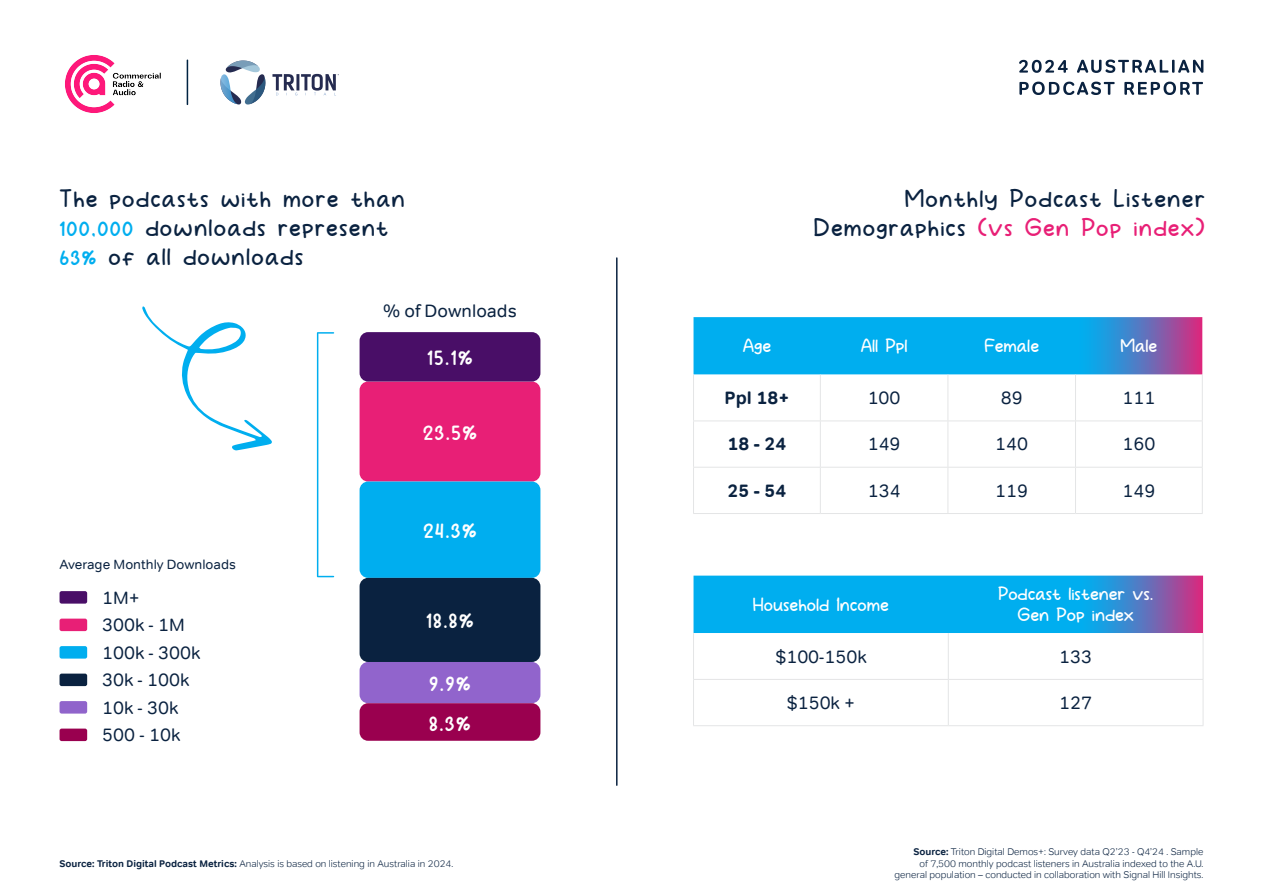
<style>
.page{position:relative;width:1263px;height:893px;background:#fff}
.page>*{position:absolute;margin:0;border:0;box-sizing:border-box;transform-origin:0 0}
.t1{font:24px/28.8px "First School";letter-spacing:.05em;color:#0a2240}
.t2{font:24px/39.6px "First School";letter-spacing:.05em;color:#fff}
.t3{font:18px/27.5px "Tondo";color:#0a2240}
.t4{font:18px/21.6px "First School";color:#fff;text-align:center}
.t5{font:700 18px "Tondo";color:#0a2240}
.t6{font:13.5px "Tondo";color:#0a2240}
.t7{font:300 9.75px/11.7px "Tondo";color:#0a2240;text-align:right}
.s1{color:#00aeef}
.s2{color:#e81f76}
.s3{font-weight:700}
</style>
<div class="page">
<hr style="left:187px;top:60px;width:1px;height:45px;background:#002342">
<svg style="left:220px;top:61px;width:45px;height:44px"></svg>
<svg style="left:272px;top:74px;width:67px;height:21px"></svg>
<svg style="left:1019px;top:82px;width:184px;height:13px"></svg>
<svg style="left:1019px;top:60px;width:184px;height:13px"></svg>
<div style="left:360px;top:662px;width:180px;height:41px;background:#9164cc;border-radius:9px"></div>
<div style="left:360px;top:703px;width:180px;height:38px;background:#9a004f;border-radius:9px"></div>
<div style="left:360px;top:381px;width:180px;height:100px;background:#e81f76;border-radius:9px"></div>
<div style="left:360px;top:481px;width:180px;height:97px;background:#00aeef;border-radius:9px"></div>
<div style="left:360px;top:578px;width:180px;height:84px;background:#0a2240;border-radius:9px"></div>
<div style="left:360px;top:332px;width:180px;height:49px;background:#490e67;border-radius:9px"></div>
<svg style="left:693px;top:317px;width:509px;height:58px;background:#1aa1e3"></svg>
<svg style="left:694px;top:375px;width:508px;height:138px"></svg>
<hr style="left:1202px;top:468px;width:1px;height:45px;background:#e4e5e6">
<hr style="left:1075px;top:513px;width:128px;height:1px;background:#e4e5e6">
<hr style="left:820px;top:513px;width:128px;height:1px;background:#e4e5e6">
<hr style="left:693px;top:468px;width:1px;height:45px;background:#e4e5e6">
<hr style="left:820px;top:468px;width:1px;height:45px;background:#e4e5e6">
<hr style="left:693px;top:513px;width:127px;height:1px;background:#e4e5e6">
<hr style="left:948px;top:467px;width:127px;height:1px;background:#e4e5e6">
<hr style="left:947px;top:468px;width:1px;height:45px;background:#e4e5e6">
<hr style="left:1075px;top:468px;width:1px;height:45px;background:#e4e5e6">
<hr style="left:948px;top:513px;width:127px;height:1px;background:#e4e5e6">
<hr style="left:1075px;top:421px;width:1px;height:46px;background:#e4e5e6">
<hr style="left:1202px;top:421px;width:1px;height:46px;background:#e4e5e6">
<hr style="left:1075px;top:467px;width:128px;height:1px;background:#e4e5e6">
<hr style="left:1202px;top:375px;width:1px;height:46px;background:#e4e5e6">
<hr style="left:1075px;top:421px;width:128px;height:1px;background:#e4e5e6">
<hr style="left:1075px;top:375px;width:1px;height:46px;background:#e4e5e6">
<hr style="left:948px;top:421px;width:127px;height:1px;background:#e4e5e6">
<hr style="left:947px;top:375px;width:1px;height:46px;background:#e4e5e6">
<hr style="left:820px;top:421px;width:128px;height:1px;background:#e4e5e6">
<hr style="left:947px;top:421px;width:1px;height:46px;background:#e4e5e6">
<hr style="left:820px;top:467px;width:128px;height:1px;background:#e4e5e6">
<hr style="left:693px;top:421px;width:1px;height:46px;background:#e4e5e6">
<hr style="left:820px;top:421px;width:1px;height:46px;background:#e4e5e6">
<hr style="left:693px;top:467px;width:127px;height:1px;background:#e4e5e6">
<hr style="left:693px;top:375px;width:1px;height:46px;background:#e4e5e6">
<hr style="left:820px;top:375px;width:1px;height:46px;background:#e4e5e6">
<hr style="left:693px;top:421px;width:127px;height:1px;background:#e4e5e6">
<svg style="left:693px;top:576px;width:510px;height:57px;background:#179fe3"></svg>
<hr style="left:1203px;top:633px;width:1px;height:46px;background:#e4e5e6">
<hr style="left:948px;top:679px;width:255px;height:1px;background:#e4e5e6">
<hr style="left:1203px;top:680px;width:1px;height:45px;background:#e4e5e6">
<hr style="left:948px;top:725px;width:255px;height:1px;background:#e4e5e6">
<hr style="left:693px;top:680px;width:1px;height:45px;background:#e4e5e6">
<hr style="left:948px;top:680px;width:1px;height:45px;background:#e4e5e6">
<hr style="left:693px;top:725px;width:255px;height:1px;background:#e4e5e6">
<hr style="left:693px;top:633px;width:1px;height:46px;background:#e4e5e6">
<hr style="left:948px;top:633px;width:1px;height:46px;background:#e4e5e6">
<hr style="left:693px;top:679px;width:255px;height:1px;background:#e4e5e6">
<div style="left:60px;top:591px;width:27px;height:13px;background:#490e67;border-radius:2px"></div>
<div style="left:60px;top:674px;width:27px;height:12px;background:#0a2240;border-radius:2px"></div>
<div style="left:60px;top:619px;width:27px;height:12px;background:#e81f76;border-radius:2px"></div>
<div style="left:60px;top:701px;width:27px;height:13px;background:#9064cb;border-radius:2px"></div>
<div style="left:60px;top:646px;width:27px;height:13px;background:#00aeef;border-radius:2px"></div>
<div style="left:60px;top:729px;width:27px;height:12px;background:#99004f;border-radius:2px"></div>
<svg style="left:318px;top:576px;width:15px;height:1px"></svg>
<svg style="left:318px;top:332px;width:15px;height:2px"></svg>
<hr style="left:317px;top:333px;width:1px;height:244px;background:#00aeef">
<hr style="left:616px;top:258px;width:1px;height:527px;background:#0a2240">
<svg style="left:142px;top:306px;width:130px;height:145px"></svg>
<img style="left:65px;top:55px;width:96px;height:58px">
<h1 class="t1" style="left:60px;top:185px;width:347px">The podcasts with more than<br><span class="s1">100,000</span> downloads represent<br><span class="s1">63%</span> of all downloads</h1>
<h1 class="t1" style="left:814px;top:185px;width:392px;text-align:right">Monthly Podcast Listener<br>Demographics <span class="s2">(vs Gen Pop index)</span></h1>
<h2 class="t3" style="left:383px;top:297px;width:135px">% of Downloads</h2>
<h1 class="t2" style="left:427px;top:338px;width:47px">15.1%</h1>
<h1 class="t2" style="left:423px;top:413px;width:56px">23.5%</h1>
<h3 class="t6" style="left:60px;top:556px;width:178px">Average Monthly Downloads</h3>
<h2 class="t3" style="left:102px;top:584px;width:100px">1M+<br>300k - 1M<br>100k - 300k<br>30k - 100k<br>10k - 30k<br>500 - 10k</h2>
<h1 class="t2" style="left:423px;top:511px;width:55px">24.3%</h1>
<h1 class="t2" style="left:426px;top:601px;width:49px">18.8%</h1>
<h1 class="t2" style="left:429px;top:664px;width:43px">9.9%<br>8.3%</h1>
<p class="t7" style="left:60px;top:857px;width:395px"><span class="s3">Source: Triton Digital Podcast Metrics:</span> Analysis is based on listening in Australia in 2024.</p>
<h2 class="t4" style="left:743px;top:336px;width:30px">Age</h2>
<h2 class="t4" style="left:861px;top:336px;width:48px">All Ppl</h2>
<h2 class="t4" style="left:984px;top:336px;width:56px">Female</h2>
<h2 class="t4" style="left:1120px;top:336px;width:38px">Male</h2>
<h2 class="t5" style="left:724px;top:387px;width:66px">Ppl 18+</h2>
<h2 class="t3" style="left:868px;top:384px;width:34px">100</h2>
<h2 class="t3" style="left:1001px;top:384px;width:23px">89</h2>
<h2 class="t3" style="left:1122px;top:384px;width:34px">111</h2>
<h2 class="t5" style="left:727px;top:433px;width:60px">18 - 24</h2>
<h2 class="t3" style="left:868px;top:430px;width:34px">149</h2>
<h2 class="t3" style="left:995px;top:430px;width:34px">140</h2>
<h2 class="t3" style="left:1122px;top:430px;width:34px">160</h2>
<h2 class="t5" style="left:727px;top:479px;width:60px">25 - 54</h2>
<h2 class="t3" style="left:868px;top:477px;width:34px">134</h2>
<h2 class="t3" style="left:995px;top:477px;width:34px">119</h2>
<h2 class="t3" style="left:1122px;top:477px;width:34px">149</h2>
<h2 class="t4" style="left:753px;top:594px;width:138px">Household Income</h2>
<h2 class="t4" style="left:998px;top:584px;width:157px">Podcast listener vs.<br>Gen Pop index</h2>
<h2 class="t3" style="left:775px;top:643px;width:93px">$100-150k</h2>
<h2 class="t3" style="left:1059px;top:643px;width:34px">133</h2>
<h2 class="t3" style="left:787px;top:689px;width:70px">$150k +</h2>
<h2 class="t3" style="left:1059px;top:689px;width:34px">127</h2>
<p class="t7" style="left:895px;top:846px;width:310px"><span class="s3">Source:</span> Triton Digital Demos+: Survey data Q2’23 - Q4’24 . Sample<br>of 7,500 monthly podcast listeners in Australia indexed to the A.U. general population – conducted in collaboration with Signal Hill Insights.</p>
</div>
